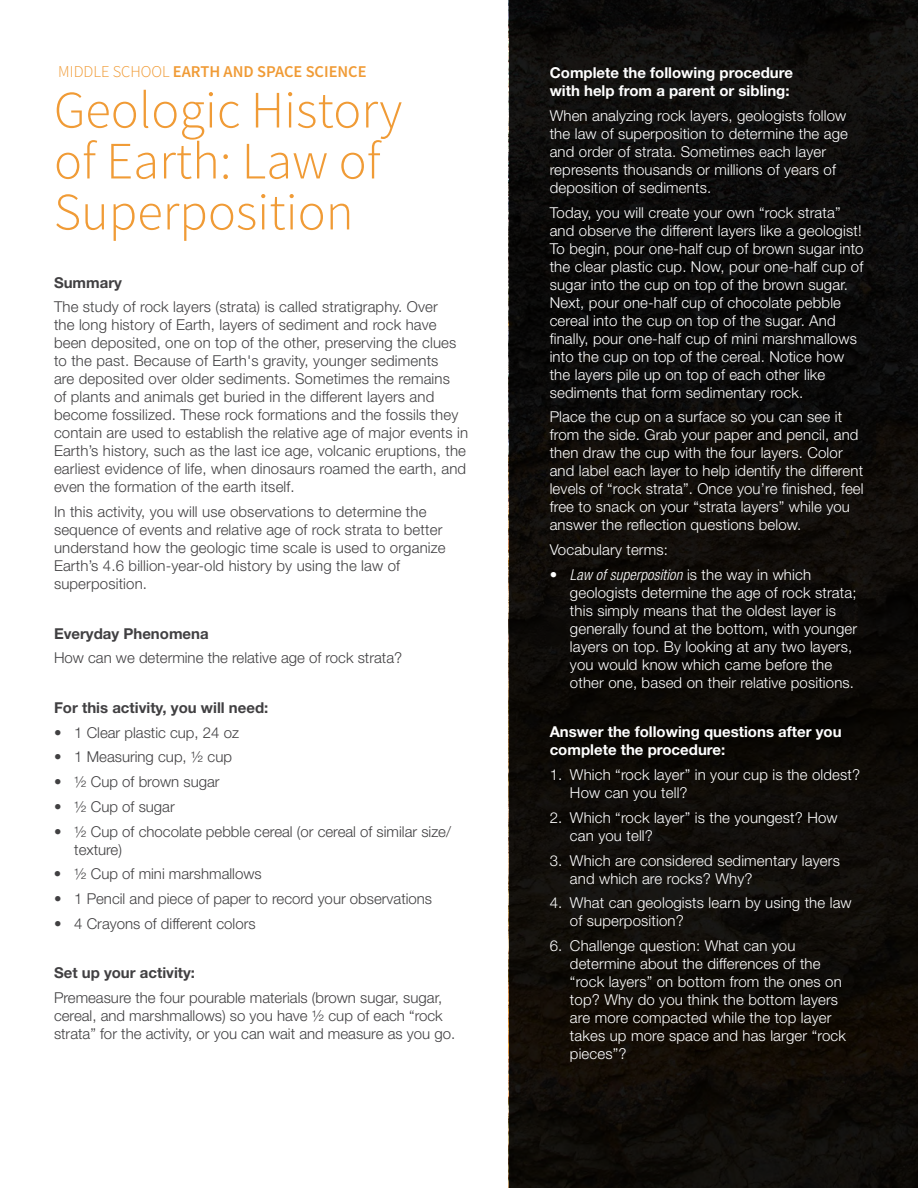
<style>
.page{position:relative;width:918px;height:1188px;background:#fff}
.page>*{position:absolute;margin:0;border:0;box-sizing:border-box;transform-origin:0 0}
.t1{font:300 52.5px/51px "Source Sans Pro";color:#f09b36}
.t2{font:600 16.5px "Source Sans Pro";color:#f09b36}
.t3{font:300 15px/18px "Helvetica Neue";letter-spacing:.01em;color:#fff}
.t4{font:300 15px/18px "Helvetica Neue";letter-spacing:.01em;color:#414042}
.t5{font:700 15px/18px "Helvetica Neue";color:#fff}
.t6{font:700 15px "Helvetica Neue";color:#414042}
.s1{font-weight:300}
.s2{font-style:italic;font-stretch:condensed}
</style>
<div class="page">
<div style="left:509px;top:0;width:409px;height:1188px;background:#0e0c09"></div>
<p class="t2" style="left:58px;top:61px;width:310px"><span class="s1">MIDDLE SCHOOL</span> EARTH AND SPACE SCIENCE</p>
<h1 class="t1" style="left:54px;top:85px;width:350px">Geologic History of Earth: Law of<br>Superposition</h1>
<p class="t6" style="left:54px;top:273px;width:70px">Summary</p>
<p class="t4" style="left:54px;top:298px;width:416px">The study of rock layers (strata) is called stratigraphy. Over<br>the long history of Earth, layers of sediment and rock have been deposited, one on top of the other, preserving the clues to the past. Because of Earth's gravity, younger sediments<br>are deposited over older sediments. Sometimes the remains<br>of plants and animals get buried in the different layers and become fossilized. These rock formations and the fossils they contain are used to establish the relative age of major events in Earth’s history, such as the last ice age, volcanic eruptions, the earliest evidence of life, when dinosaurs roamed the earth, and even the formation of the earth itself.</p>
<p class="t4" style="left:54px;top:502px;width:393px">In this activity, you will use observations to determine the sequence of events and relative age of rock strata to better understand how the geologic time scale is used to organize Earth’s 4.6 billion-year-old history by using the law of superposition.</p>
<p class="t6" style="left:54px;top:624px;width:156px">Everyday Phenomena</p>
<p class="t4" style="left:54px;top:649px;width:350px">How can we determine the relative age of rock strata?</p>
<p class="t6" style="left:54px;top:698px;width:216px">For this activity, you will need:</p>
<p class="t4" style="left:54px;top:723px;width:187px">• 1 Clear plastic cup, 24 oz</p>
<p class="t4" style="left:54px;top:748px;width:180px">• 1 Measuring cup, ½ cup</p>
<p class="t4" style="left:54px;top:772px;width:167px">• ½ Cup of brown sugar</p>
<p class="t4" style="left:54px;top:797px;width:122px">• ½ Cup of sugar</p>
<p class="t4" style="left:74px;top:822px;width:378px;text-indent:-20px">• ½ Cup of chocolate pebble cereal (or cereal of similar size/ texture)</p>
<p class="t4" style="left:54px;top:865px;width:209px">• ½ Cup of mini marshmallows</p>
<p class="t4" style="left:54px;top:889px;width:380px">• 1 Pencil and piece of paper to record your observations</p>
<p class="t4" style="left:54px;top:914px;width:203px">• 4 Crayons of different colors</p>
<p class="t6" style="left:54px;top:964px;width:143px">Set up your activity:</p>
<p class="t4" style="left:54px;top:988px;width:403px">Premeasure the four pourable materials (brown sugar, sugar, cereal, and marshmallows) so you have ½ cup of each “rock strata” for the activity, or you can wait and measure as you go.</p>
<p class="t5" style="left:550px;top:63px;width:245px">Complete the following procedure with help from a parent or sibling:</p>
<p class="t3" style="left:550px;top:106px;width:300px">When analyzing rock layers, geologists follow the law of superposition to determine the age and order of strata. Sometimes each layer represents thousands or millions of years of deposition of sediments.</p>
<p class="t3" style="left:550px;top:203px;width:315px">Today, you will create your own “rock strata” and observe the different layers like a geologist!<br>To begin, pour one-half cup of brown sugar into the clear plastic cup. Now, pour one-half cup of sugar into the cup on top of the brown sugar.<br>Next, pour one-half cup of chocolate pebble cereal into the cup on top of the sugar. And finally, pour one-half cup of mini marshmallows into the cup on top of the cereal. Notice how the layers pile up on top of each other like sediments that form sedimentary rock.</p>
<p class="t3" style="left:550px;top:408px;width:315px">Place the cup on a surface so you can see it from the side. Grab your paper and pencil, and then draw the cup with the four layers. Color and label each layer to help identify the different levels of “rock strata”. Once you’re finished, feel free to snack on your “strata layers” while you answer the reflection questions below.</p>
<p class="t3" style="left:550px;top:540px;width:120px">Vocabulary terms:</p>
<p class="t3" style="left:570px;top:565px;width:289px;text-indent:-20px">• <span class="s2">Law of superposition</span> is the way in which geologists determine the age of rock strata; this simply means that the oldest layer is generally found at the bottom, with younger layers on top. By looking at any two layers, you would know which came before the other one, based on their relative positions.</p>
<p class="t5" style="left:550px;top:723px;width:293px">Answer the following questions after you complete the procedure:</p>
<p class="t3" style="left:570px;top:765px;width:292px;text-indent:-20px">1. Which “rock layer” in your cup is the oldest?<br>How can you tell?</p>
<p class="t3" style="left:570px;top:808px;width:269px;text-indent:-20px">2. Which “rock layer” is the youngest? How can you tell?</p>
<p class="t3" style="left:570px;top:851px;width:271px;text-indent:-20px">3. Which are considered sedimentary layers and which are rocks? Why?</p>
<p class="t3" style="left:570px;top:894px;width:283px;text-indent:-20px">4. What can geologists learn by using the law of superposition?</p>
<p class="t3" style="left:570px;top:936px;width:277px;text-indent:-20px">6. Challenge question: What can you determine about the differences of the “rock layers” on bottom from the ones on top? Why do you think the bottom layers are more compacted while the top layer takes up more space and has larger “rock pieces”?</p>
</div>
